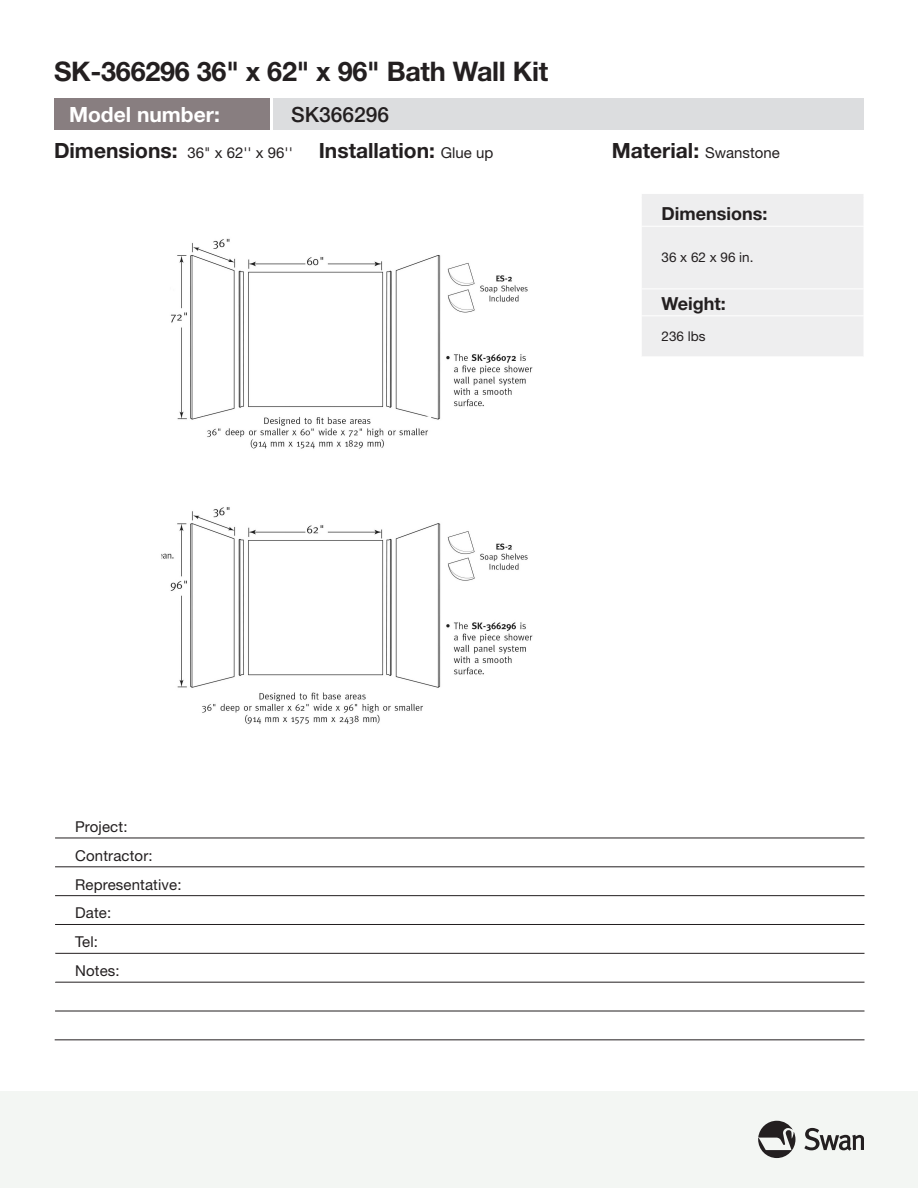
<style>
.page{position:relative;width:918px;height:1188px;background:#fff}
.page>*{position:absolute;margin:0;border:0;box-sizing:border-box;transform-origin:0 0}
.t1{font:700 27px "Helvetica Neue LT Std";letter-spacing:-.01em;color:#231f20}
.dimensions{font:700 21px "Helvetica Neue LT Std";color:#231f20}
.SKU_LBL_VAR{font:700 21px "Helvetica Neue LT Std";color:#fff}
.t2{font:500 21px "Helvetica Neue LT Std";color:#231f20}
.product-features-tit{font:700 18px "Helvetica Neue LT Std";color:#231f20}
.dimensions-2{font:15px "Helvetica Neue LT Std";color:#231f20}
.REPRESENTATIVE_LBL_V{font:15px "Helvetica Neue LT Std";letter-spacing:.01em;color:#231f20}
.CONTRACTOR_LBL_VAR{font:15px "Helvetica Neue LT Std";letter-spacing:.01em;color:#231f20}
.TEL_LBL_VAR{font:15px "Helvetica Neue LT Std";letter-spacing:.01em;color:#231f20}
.PROJECT_LBL_VAR{font:15px "Helvetica Neue LT Std";letter-spacing:.01em;color:#231f20}
.DATE_LBL_VAR{font:15px "Helvetica Neue LT Std";color:#231f20}
.product-features-tex{font:13.5px "Helvetica Neue LT Std";color:#231f20}
.s1{font-weight:700;font-size:21px}
.s2{font-weight:400;font-size:15px}
</style>
<div class="page">
<div style="left:0;top:1091px;width:918px;height:97px;background:#f3f6f3"></div>
<div style="left:273px;top:99px;width:591px;height:31px;background:#dcdddf"></div>
<div style="left:54px;top:99px;width:216px;height:31px;background:#887e80"></div>
<svg style="left:804px;top:1128px;width:60px;height:23px"></svg>
<svg style="left:758px;top:1121px;width:37px;height:37px"></svg>
<hr style="left:55px;top:838px;width:810px;height:1px;background:#231f20">
<hr style="left:55px;top:867px;width:810px;height:1px;background:#231f20">
<hr style="left:55px;top:895px;width:810px;height:1px;background:#231f20">
<hr style="left:55px;top:924px;width:810px;height:1px;background:#231f20">
<hr style="left:55px;top:1011px;width:810px;height:1px;background:#231f20">
<hr style="left:55px;top:1040px;width:810px;height:1px;background:#231f20">
<hr style="left:55px;top:953px;width:810px;height:1px;background:#231f20">
<hr style="left:55px;top:982px;width:810px;height:1px;background:#231f20">
<svg style="left:55px;top:837px;width:1px;height:203px"></svg>
<img style="left:161px;top:238px;width:372px;height:486px">
<div style="left:642px;top:194px;width:222px;height:162px;background:#eeeeef"></div>
<hr style="left:641px;top:315px;width:223px;height:1px;background:#fff">
<p class="t1" style="left:54px;top:54px;width:496px">SK-366296 36" x 62" x 96" Bath Wall Kit</p>
<p class="SKU_LBL_VAR" style="left:69px;top:101px;width:152px">Model number:</p>
<p class="t2" style="left:291px;top:102px;width:100px">SK366296</p>
<p class="dimensions-2" style="left:54px;top:144px;width:240px"><span class="s1">Dimensions:</span> 36" x 62'' x 96''</p>
<p class="dimensions" style="left:319px;top:138px;width:176px">Installation: <span class="s2">Glue up</span></p>
<p class="dimensions" style="left:612px;top:138px;width:169px">Material: <span class="s2">Swanstone</span></p>
<p class="PROJECT_LBL_VAR" style="left:75px;top:818px;width:54px">Project:</p>
<p class="CONTRACTOR_LBL_VAR" style="left:75px;top:847px;width:79px">Contractor:</p>
<p class="REPRESENTATIVE_LBL_V" style="left:75px;top:875px;width:108px">Representative:</p>
<p class="DATE_LBL_VAR" style="left:75px;top:904px;width:38px">Date:</p>
<p class="TEL_LBL_VAR" style="left:75px;top:933px;width:24px">Tel:</p>
<p class="TEL_LBL_VAR" style="left:75px;top:962px;width:46px">Notes:</p>
<p class="product-features-tit" style="left:662px;top:203px;width:107px">Dimensions:</p>
<p class="product-features-tex" style="left:661px;top:250px;width:94px">36 x 62 x 96 in.</p>
<p class="product-features-tit" style="left:662px;top:292px;width:66px">Weight:</p>
<p class="product-features-tex" style="left:661px;top:328px;width:46px">236 lbs</p>
</div>
